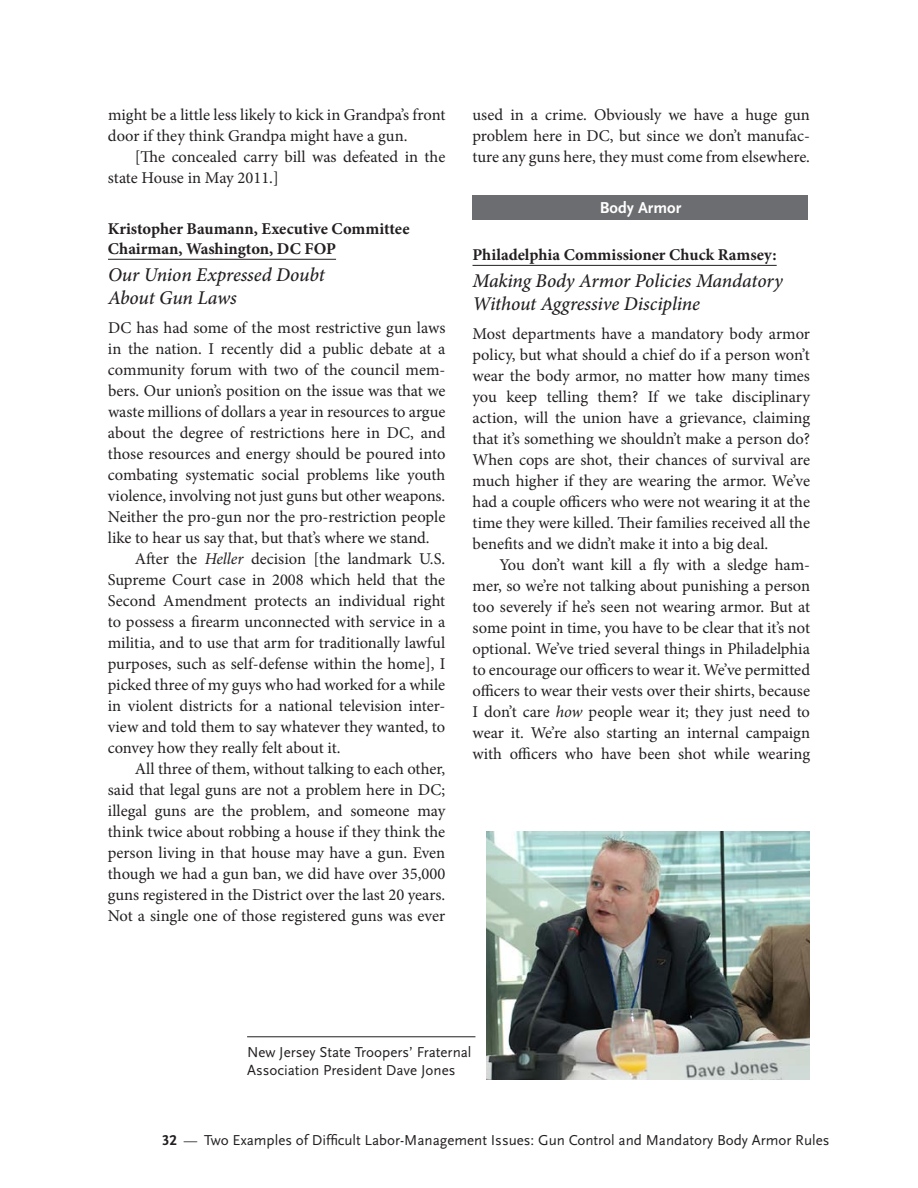
<style>
.page{position:relative;width:918px;height:1188px;background:#fff}
.page>*{position:absolute;margin:0;border:0;box-sizing:border-box;transform-origin:0 0}
.t1{font:italic 500 19.5px/22.5px "Minion Pro";letter-spacing:-.01em;color:#231f20}
.t2{font:16.5px/21px "Minion Pro";color:#231f20;text-align:justify}
.t3{font:700 16.5px/19.5px "Minion Pro";color:#231f20}
.t4{font:700 16.5px "Scala Sans LF";color:#fff}
.t5{font:15px/18px "Scala Sans LF";color:#231f20}
.s1{font-style:italic}
.s2{font-weight:700}
.s3{font-size:13.5px}
</style>
<div class="page">
<hr style="left:108px;top:259px;width:228px;height:1px;background:#231f20">
<hr style="left:472px;top:265px;width:305px;height:1px;background:#231f20">
<div style="left:472px;top:195px;width:336px;height:24px;background:#6c6d70"></div>
<hr style="left:247px;top:1036px;width:228px;height:1px;background:#231f20">
<img style="left:486px;top:832px;width:324px;height:248px">
<p class="t2" style="left:108px;top:104px;width:339px">might be a little less likely to kick in Grandpa’s front door if they think Grandpa might have a gun.</p>
<p class="t2" style="left:108px;top:146px;width:339px;text-indent:27px">[The concealed carry bill was defeated in the state House in May 2011.]</p>
<p class="t3" style="left:108px;top:219px;width:303px">Kristopher Baumann, Executive Committee<br>Chairman, Washington, DC FOP</p>
<p class="t1" style="left:108px;top:264px;width:218px">Our Union Expressed Doubt<br>About Gun Laws</p>
<p class="t2" style="left:108px;top:318px;width:339px">DC has had some of the most restrictive gun laws</p>
<p class="t2" style="left:108px;top:339px;width:339px">in the nation. I recently did a public debate at a</p>
<p class="t2" style="left:108px;top:360px;width:339px">community forum with two of the council mem-</p>
<p class="t2" style="left:108px;top:381px;width:339px">bers. Our union’s position on the issue was that we</p>
<p class="t2" style="left:108px;top:402px;width:339px">waste millions of dollars a year in resources to argue</p>
<p class="t2" style="left:108px;top:423px;width:339px">about the degree of restrictions here in DC, and</p>
<p class="t2" style="left:108px;top:444px;width:339px">those resources and energy should be poured into</p>
<p class="t2" style="left:108px;top:465px;width:339px">combating systematic social problems like youth</p>
<p class="t2" style="left:108px;top:486px;width:339px">violence, involving not just guns but other weapons.</p>
<p class="t2" style="left:108px;top:507px;width:339px">Neither the pro-gun nor the pro-restriction people</p>
<p class="t2" style="left:108px;top:528px;width:323px">like to hear us say that, but that’s where we stand.</p>
<p class="t2" style="left:135px;top:549px;width:312px">After the <span class="s1">Heller</span> decision [the landmark U.S.</p>
<p class="t2" style="left:108px;top:570px;width:339px">Supreme Court case in 2008 which held that the</p>
<p class="t2" style="left:108px;top:591px;width:339px">Second Amendment protects an individual right</p>
<p class="t2" style="left:108px;top:612px;width:339px">to possess a firearm unconnected with service in a</p>
<p class="t2" style="left:108px;top:633px;width:339px">militia, and to use that arm for traditionally lawful</p>
<p class="t2" style="left:108px;top:654px;width:339px">purposes, such as self-defense within the home], I</p>
<p class="t2" style="left:108px;top:675px;width:339px">picked three of my guys who had worked for a while</p>
<p class="t2" style="left:108px;top:696px;width:339px">in violent districts for a national television inter-</p>
<p class="t2" style="left:108px;top:717px;width:339px">view and told them to say whatever they wanted, to</p>
<p class="t2" style="left:108px;top:738px;width:234px">convey how they really felt about it.</p>
<p class="t2" style="left:135px;top:759px;width:312px">All three of them, without talking to each other,</p>
<p class="t2" style="left:108px;top:780px;width:339px">said that legal guns are not a problem here in DC;</p>
<p class="t2" style="left:108px;top:801px;width:339px">illegal guns are the problem, and someone may</p>
<p class="t2" style="left:108px;top:822px;width:339px">think twice about robbing a house if they think the</p>
<p class="t2" style="left:108px;top:843px;width:339px">person living in that house may have a gun. Even</p>
<p class="t2" style="left:108px;top:864px;width:339px">though we had a gun ban, we did have over 35,000</p>
<p class="t2" style="left:108px;top:885px;width:339px">guns registered in the District over the last 20 years.</p>
<p class="t2" style="left:108px;top:906px;width:339px">Not a single one of those registered guns was ever</p>
<p class="t2" style="left:472px;top:104px;width:339px">used in a crime. Obviously we have a huge gun problem here in DC, but since we don’t manufac&shy;ture any guns here, they must come from elsewhere.</p>
<p class="t4" style="left:600px;top:199px;width:83px">Body Armor</p>
<p class="t3" style="left:472px;top:244px;width:306px">Philadelphia Commissioner Chuck Ramsey:</p>
<p class="t1" style="left:472px;top:270px;width:312px">Making Body Armor Policies Mandatory<br>Without Aggressive Discipline</p>
<p class="t2" style="left:472px;top:324px;width:339px">Most departments have a mandatory body armor policy, but what should a chief do if a person won’t wear the body armor, no matter how many times you keep telling them? If we take disciplinary action, will the union have a grievance, claiming that it’s something we shouldn’t make a person do?<br>When cops are shot, their chances of survival are much higher if they are wearing the armor. We’ve had a couple officers who were not wearing it at the time they were killed. Their families received all the benefits and we didn’t make it into a big deal.</p>
<p class="t2" style="left:473px;top:555px;width:339px;text-indent:27px">You don’t want kill a fly with a sledge ham&shy;mer, so we’re not talking about punishing a person too severely if he’s seen not wearing armor. But at some point in time, you have to be clear that it’s not optional. We’ve tried several things in Philadelphia to encourage our officers to wear it. We’ve permitted officers to wear their vests over their shirts, because I don’t care <span class="s1">how</span> people wear it; they just need to wear it. We’re also starting an internal campaign with officers who have been shot while wearing</p>
<p class="t5" style="left:247px;top:1044px;width:226px">New Jersey State Troopers’ Fraternal<br>Association President Dave Jones</p>
<p class="t5" style="left:162px;top:1132px;width:669px"><span class="s2">32</span> <span class="s3">—</span> Two Examples of Difficult Labor-Management Issues: Gun Control and Mandatory Body Armor Rules</p>
</div>
